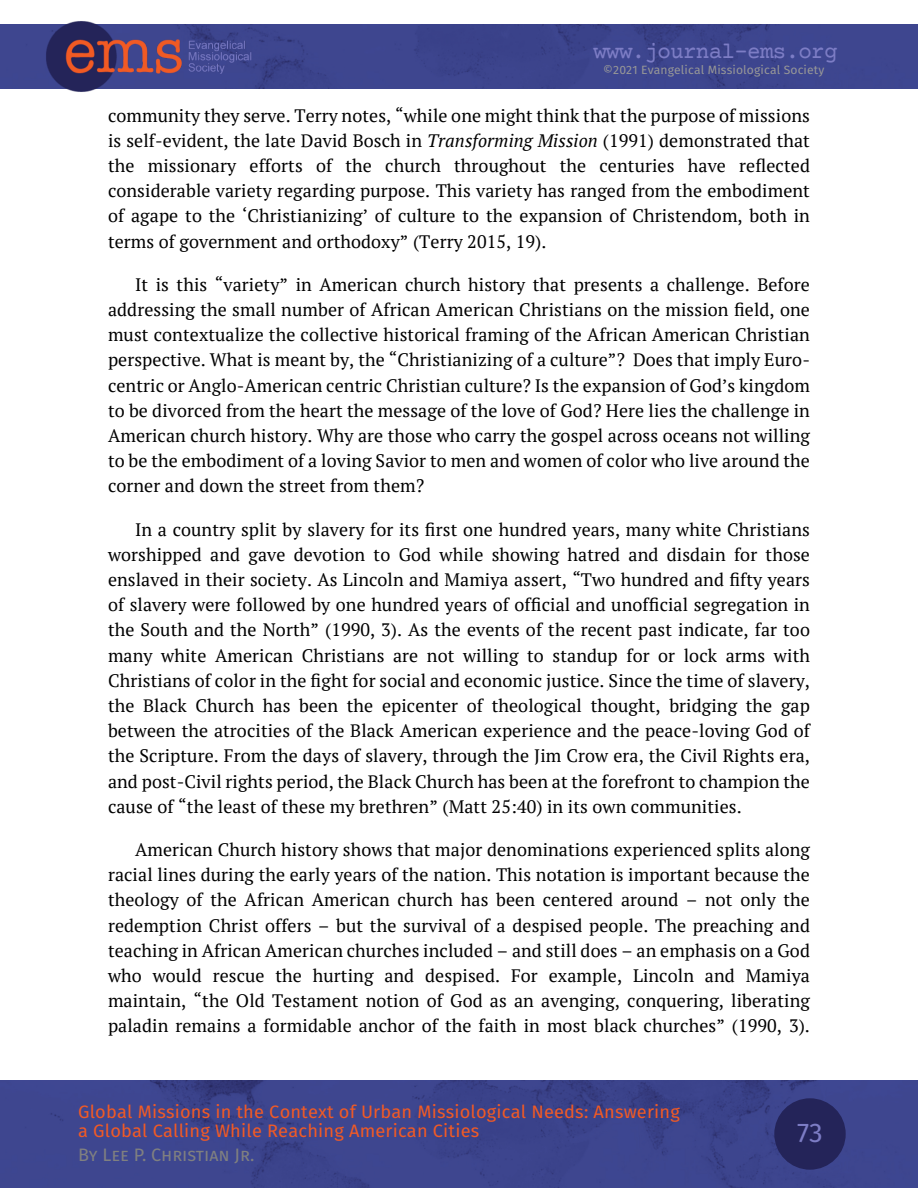
<style>
.page{position:relative;width:918px;height:1188px;background:#fff}
.page>*{position:absolute;margin:0;border:0;box-sizing:border-box;transform-origin:0 0}
.t1{font:27px "Fira Sans";color:#7d7dc5}
.t2{font:22.5px "Courier Prime";letter-spacing:-.03em;color:#7d7dc5}
.t3{font:18px/25.2px "PT Serif";letter-spacing:.005em;color:#000;text-align:justify}
.t4{font:18px/19.5px "Fira Sans";letter-spacing:.01em;color:#f15a25}
.t5{font:18px "Fira Sans";color:#808080}
.t6{font:12px "Fira Sans";letter-spacing:.01em;color:#979797}
.s1{font-style:italic}
</style>
<div class="page">
<div style="left:0;top:24px;width:918px;height:65px;background:#3d468f"></div>
<img style="left:1px;top:1080px;width:917px;height:108px">
<div style="left:774px;top:1098px;width:72px;height:72px;background:#242459;border-radius:50%"></div>
<img style="left:45px;top:21px;width:208px;height:71px">
<hr style="left:0;top:1080px;width:1px;height:108px;background:#242459">
<p class="t2" style="left:593px;top:42px;width:246px">www.journal-ems.org</p>
<p class="t6" style="left:603px;top:62px;width:223px">©2021 Evangelical Missiological Society</p>
<p class="t3" style="left:108px;top:102px;width:704px">community they serve. Terry notes, “while one might think that the purpose of missions is self-evident, the late David Bosch in <span class="s1">Transforming Mission</span> (1991) demonstrated that the missionary efforts of the church throughout the centuries have reflected considerable variety regarding purpose. This variety has ranged from the embodiment of agape to the ‘Christianizing’ of culture to the expansion of Christendom, both in terms of government and orthodoxy” (Terry 2015, 19).</p>
<p class="t3" style="left:108px;top:271px;width:704px;text-indent:27px">It is this “variety” in American church history that presents a challenge. Before addressing the small number of African American Christians on the mission field, one must contextualize the collective historical framing of the African American Christian perspective. What is meant by, the “Christianizing of a culture”? Does that imply Euro&shy;centric or Anglo-American centric Christian culture? Is the expansion of God’s kingdom to be divorced from the heart the message of the love of God? Here lies the challenge in American church history. Why are those who carry the gospel across oceans not willing to be the embodiment of a loving Savior to men and women of color who live around the corner and down the street from them?</p>
<p class="t3" style="left:108px;top:516px;width:704px;text-indent:27px">In a country split by slavery for its first one hundred years, many white Christians worshipped and gave devotion to God while showing hatred and disdain for those enslaved in their society. As Lincoln and Mamiya assert, “Two hundred and fifty years of slavery were followed by one hundred years of official and unofficial segregation in the South and the North” (1990, 3). As the events of the recent past indicate, far too many white American Christians are not willing to standup for or lock arms with Christians of color in the fight for social and economic justice. Since the time of slavery, the Black Church has been the epicenter of theological thought, bridging the gap between the atrocities of the Black American experience and the peace-loving God of the Scripture. From the days of slavery, through the Jim Crow era, the Civil Rights era, and post-Civil rights period, the Black Church has been at the forefront to champion the cause of “the least of these my brethren” (Matt 25:40) in its own communities.</p>
<p class="t3" style="left:108px;top:837px;width:704px;text-indent:27px">American Church history shows that major denominations experienced splits along racial lines during the early years of the nation. This notation is important because the theology of the African American church has been centered around – not only the redemption Christ offers – but the survival of a despised people. The preaching and teaching in African American churches included – and still does – an emphasis on a God who would rescue the hurting and despised. For example, Lincoln and Mamiya maintain, “the Old Testament notion of God as an avenging, conquering, liberating paladin remains a formidable anchor of the faith in most black churches” (1990, 3).</p>
<p class="t4" style="left:78px;top:1102px;width:603px">Global Missions in the Context of Urban Missiological Needs: Answering a Global Calling While Reaching American Cities</p>
<p class="t5" style="left:78px;top:1144px;width:178px">By Lee P. Christian Jr.</p>
<h1 class="t1" style="left:797px;top:1117px;width:27px">73</h1>
</div>
